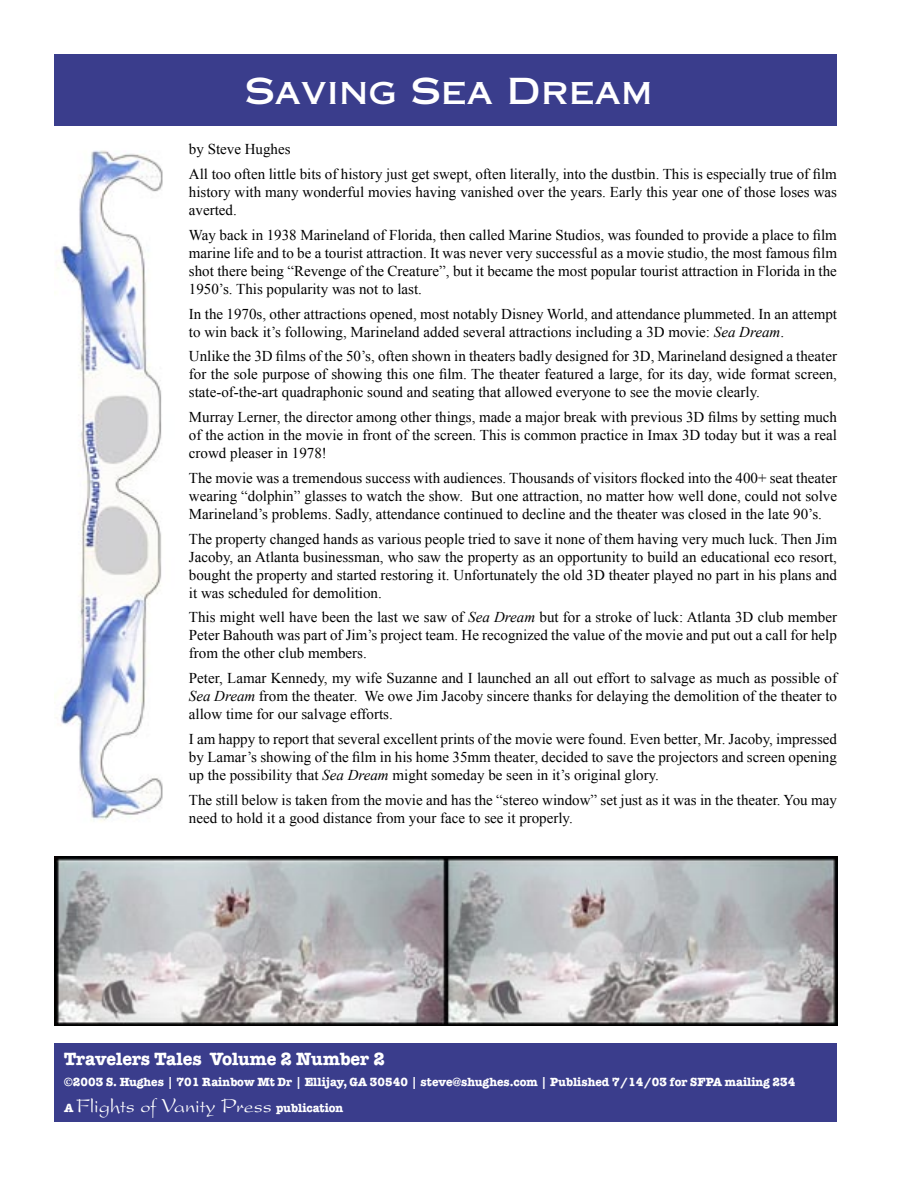
<style>
.page{position:relative;width:918px;height:1188px;background:#fff}
.page>*{position:absolute;margin:0;border:0;box-sizing:border-box;transform-origin:0 0}
.t1{font:36px "Copperplate Thirty One AB";color:#fff}
.Address{font:21px "Present";color:#fff}
.Address-2{font:700 18px "American Typewriter";color:#fff}
.t2{font:15px/18px "Times New Roman";color:#000;text-align:justify}
.Address-3{font:700 12px "American Typewriter";color:#fff}
.s1{font-style:italic}
.s2{font-family:"American Typewriter";font-weight:700;font-size:12px}
</style>
<div class="page">
<div style="left:54px;top:54px;width:783px;height:72px;background:#3a3d8c"></div>
<div style="left:54px;top:1043px;width:782px;height:79px;background:#3a3d8c"></div>
<img style="left:54px;top:856px;width:784px;height:170px">
<img style="left:54px;top:150px;width:109px;height:672px">
<p class="t1" style="left:245px;top:70px;width:409px">Saving Sea Dream</p>
<p class="t2" style="left:189px;top:140px;width:103px">by Steve Hughes</p>
<p class="t2" style="left:189px;top:165px;width:650px">All too often little bits of history just get swept, often literally, into the dustbin. This is especially true of film history with many wonderful movies having vanished over the years. Early this year one of those loses was averted.</p>
<p class="t2" style="left:189px;top:226px;width:650px">Way back in 1938 Marineland of Florida, then called Marine Studios, was founded to provide a place to film marine life and to be a tourist attraction. It was never very successful as a movie studio, the most famous film shot there being “Revenge of the Creature”, but it became the most popular tourist attraction in Florida in the 1950’s. This popularity was not to last.</p>
<p class="t2" style="left:189px;top:304px;width:650px">In the 1970s, other attractions opened, most notably Disney World, and attendance plummeted. In an attempt to win back it’s following, Marineland added several attractions including a 3D movie: <span class="s1">Sea Dream</span>.</p>
<p class="t2" style="left:189px;top:347px;width:650px">Unlike the 3D films of the 50’s, often shown in theaters badly designed for 3D, Marineland designed a theater for the sole purpose of showing this one film. The theater featured a large, for its day, wide format screen, state-of-the-art quadraphonic sound and seating that allowed everyone to see the movie clearly.</p>
<p class="t2" style="left:189px;top:408px;width:650px">Murray Lerner, the director among other things, made a major break with previous 3D films by setting much of the action in the movie in front of the screen. This is common practice in Imax 3D today but it was a real crowd pleaser in 1978!</p>
<p class="t2" style="left:189px;top:469px;width:650px">The movie was a tremendous success with audiences. Thousands of visitors flocked into the 400+ seat theater wearing “dolphin” glasses to watch the show. But one attraction, no matter how well done, could not solve Marineland’s problems. Sadly, attendance continued to decline and the theater was closed in the late 90’s.</p>
<p class="t2" style="left:189px;top:529px;width:650px">The property changed hands as various people tried to save it none of them having very much luck. Then Jim Jacoby, an Atlanta businessman, who saw the property as an opportunity to build an educational eco resort, bought the property and started restoring it. Unfortunately the old 3D theater played no part in his plans and it was scheduled for demolition.</p>
<p class="t2" style="left:189px;top:608px;width:650px">This might well have been the last we saw of <span class="s1">Sea Dream</span> but for a stroke of luck: Atlanta 3D club member Peter Bahouth was part of Jim’s project team. He recognized the value of the movie and put out a call for help from the other club members.</p>
<p class="t2" style="left:189px;top:669px;width:650px">Peter, Lamar Kennedy, my wife Suzanne and I launched an all out effort to salvage as much as possible of <span class="s1">Sea Dream</span> from the theater. We owe Jim Jacoby sincere thanks for delaying the demolition of the theater to allow time for our salvage efforts.</p>
<p class="t2" style="left:189px;top:730px;width:650px">I am happy to report that several excellent prints of the movie were found. Even better, Mr. Jacoby, impressed by Lamar’s showing of the film in his home 35mm theater, decided to save the projectors and screen opening up the possibility that <span class="s1">Sea Dream</span> might someday be seen in it’s original glory.</p>
<p class="t2" style="left:189px;top:790px;width:650px">The still below is taken from the movie and has the “stereo window” set just as it was in the theater. You may need to hold it a good distance from your face to see it properly.</p>
<p class="Address-2" style="left:64px;top:1048px;width:322px">Travelers Tales Volume 2 Number 2</p>
<p class="Address-3" style="left:64px;top:1075px;width:733px">©2003 S. Hughes | 701 Rainbow Mt Dr | Ellijay, GA 30540 | steve@shughes.com | Published 7/14/03 for SFPA mailing 234</p>
<p class="Address" style="left:64px;top:1093px;width:281px"><span class="s2">A</span> Flights of Vanity Press <span class="s2">publication</span></p>
</div>
